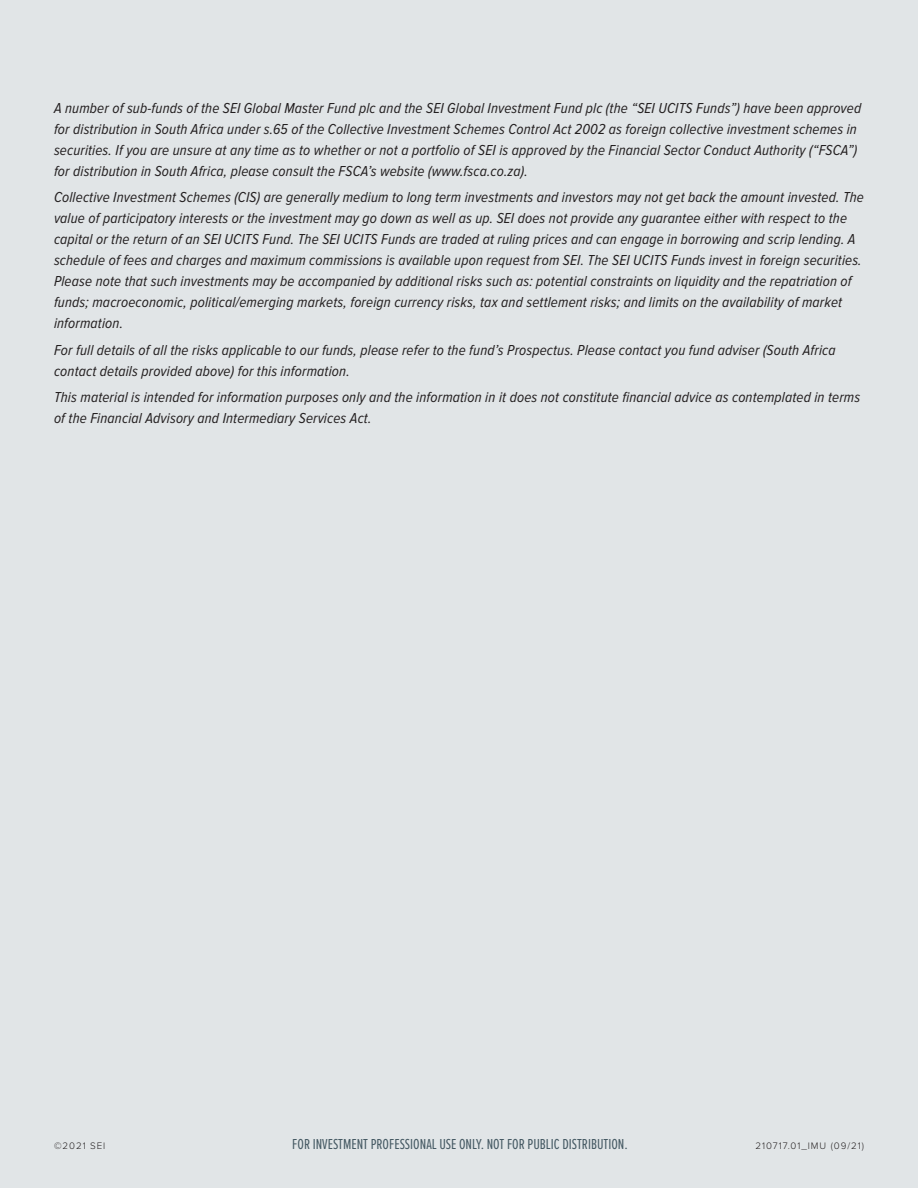
<style>
.page{position:relative;width:918px;height:1188px;background:#e1e5e7}
.page>*{position:absolute;margin:0;border:0;box-sizing:border-box;transform-origin:0 0}
.Legal_Disclaimer{font:italic 15px/21px "Proxima Nova Cond";letter-spacing:.01em;color:#231f20}
.Bottom_Page_Disclaim{font:15px "Proxima Nova Ex Cn";color:#465a64}
.Stocking_Code{font:300 9.75px "Proxima Nova";letter-spacing:.1em;color:#231f20}
</style>
<div class="page">
<p class="Legal_Disclaimer" style="left:54px;top:98px;width:809px">A number of sub-funds of the SEI Global Master Fund plc and the SEI Global Investment Fund plc (the “SEI UCITS Funds”) have been approved for distribution in South Africa under s.65 of the Collective Investment Schemes Control Act 2002 as foreign collective investment schemes in securities. If you are unsure at any time as to whether or not a portfolio of SEI is approved by the Financial Sector Conduct Authority (“FSCA”) for distribution in South Africa, please consult the FSCA’s website (www.fsca.co.za).</p>
<p class="Legal_Disclaimer" style="left:54px;top:187px;width:811px">Collective Investment Schemes (CIS) are generally medium to long term investments and investors may not get back the amount invested. The value of participatory interests or the investment may go down as well as up. SEI does not provide any guarantee either with respect to the capital or the return of an SEI UCITS Fund. The SEI UCITS Funds are traded at ruling prices and can engage in borrowing and scrip lending. A schedule of fees and charges and maximum commissions is available upon request from SEI. The SEI UCITS Funds invest in foreign securities.<br>Please note that such investments may be accompanied by additional risks such as: potential constraints on liquidity and the repatriation of funds; macroeconomic, political/emerging markets, foreign currency risks, tax and settlement risks; and limits on the availability of market information.</p>
<p class="Legal_Disclaimer" style="left:54px;top:340px;width:783px">For full details of all the risks applicable to our funds, please refer to the fund’s Prospectus. Please contact you fund adviser (South Africa contact details provided above) for this information.</p>
<p class="Legal_Disclaimer" style="left:54px;top:387px;width:808px">This material is intended for information purposes only and the information in it does not constitute financial advice as contemplated in terms of the Financial Advisory and Intermediary Services Act.</p>
<p class="Stocking_Code" style="left:54px;top:1140px;width:53px">©2021 SEI</p>
<p class="Bottom_Page_Disclaim" style="left:292px;top:1133px;width:337px">FOR INVESTMENT PROFESSIONAL USE ONLY. NOT FOR PUBLIC DISTRIBUTION.</p>
<p class="Stocking_Code" style="left:755px;top:1140px;width:110px">210717.01_IMU (09/21)</p>
</div>
